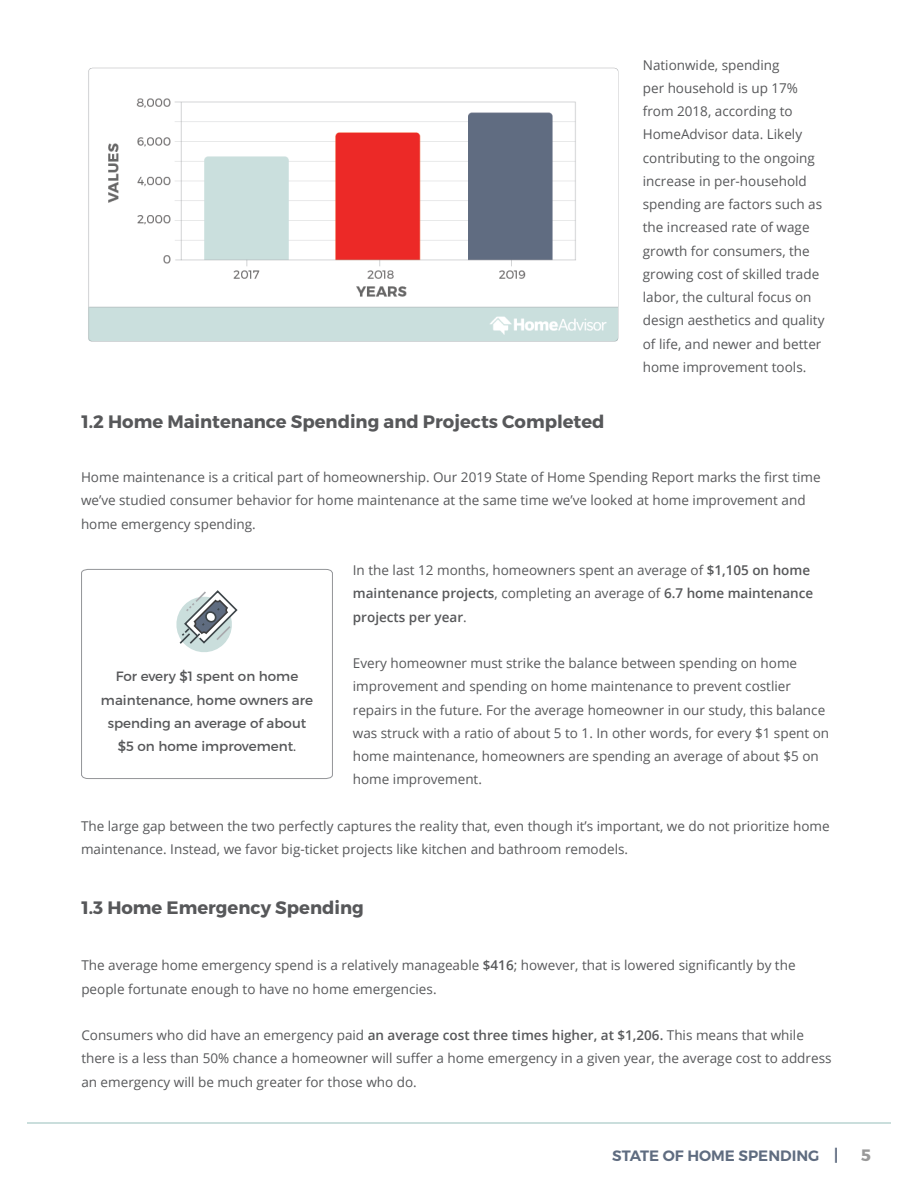
<style>
.page{position:relative;width:918px;height:1188px;background:#fff}
.page>*{position:absolute;margin:0;border:0;box-sizing:border-box;transform-origin:0 0}
.t1{font:700 18px "Montserrat";color:#57585a}
.t2{font:700 16.5px "Montserrat";color:#999}
.t3{font:600 15px "Montserrat";color:#5f6c80}
.t4{font:13.5px/23.2px "Open Sans";color:#57585a}
.t5{font:13.5px/23.2px "Montserrat";color:#57585a;text-align:center}
.s1{font-weight:600}
.s2{font-size:16.5px}
</style>
<div class="page">
<hr style="left:27px;top:1123px;width:864px;height:1px;background:#cadedc">
<svg style="left:81px;top:569px;width:252px;height:210px"></svg>
<svg style="left:174px;top:589px;width:65px;height:66px"></svg>
<img style="left:88px;top:67px;width:531px;height:275px">
<p class="t1" style="left:81px;top:410px;width:525px">1.2 Home Maintenance Spending and Projects Completed</p>
<p class="t4" style="left:643px;top:53px;width:183px">Nationwide, spending<br>per household is up 17% from 2018, according to<br>HomeAdvisor data. Likely contributing to the ongoing increase in per-household spending are factors such as the increased rate of wage growth for consumers, the growing cost of skilled trade labor, the cultural focus on design aesthetics and quality of life, and newer and better home improvement tools.</p>
<p class="t4" style="left:81px;top:465px;width:741px">Home maintenance is a critical part of homeownership. Our 2019 State of Home Spending Report marks the first time we’ve studied consumer behavior for home maintenance at the same time we’ve looked at home improvement and home emergency spending.</p>
<p class="t4" style="left:353px;top:558px;width:462px">In the last 12 months, homeowners spent an average of <span class="s1">$1,105 on home maintenance projects</span>, completing an average of <span class="s1">6.7 home maintenance projects per year</span>.</p>
<p class="t4" style="left:353px;top:651px;width:478px">Every homeowner must strike the balance between spending on home improvement and spending on home maintenance to prevent costlier repairs in the future. For the average homeowner in our study, this balance was struck with a ratio of about 5 to 1. In other words, for every $1 spent on home maintenance, homeowners are spending an average of about $5 on home improvement.</p>
<p class="t4" style="left:81px;top:814px;width:750px">The large gap between the two perfectly captures the reality that, even though it’s important, we do not prioritize home maintenance. Instead, we favor big-ticket projects like kitchen and bathroom remodels.</p>
<p class="t5" style="left:101px;top:665px;width:214px">For every $1 spent on home maintenance, home owners are spending an average of about $5 on home improvement.</p>
<p class="t1" style="left:81px;top:896px;width:284px">1.3 Home Emergency Spending</p>
<p class="t4" style="left:81px;top:953px;width:716px">The average home emergency spend is a relatively manageable <span class="s1">$416</span>; however, that is lowered significantly by the people fortunate enough to have no home emergencies.</p>
<p class="t4" style="left:81px;top:1023px;width:752px">Consumers who did have an emergency paid <span class="s1">an average cost three times higher, at $1,206.</span> This means that while there is a less than 50% chance a homeowner will suffer a home emergency in a given year, the average cost to address an emergency will be much greater for those who do.</p>
<p class="t3" style="left:612px;top:1146px;width:228px">STATE OF HOME SPENDING <span class="s2">|</span></p>
<p class="t2" style="left:861px;top:1144px;width:11px">5</p>
</div>
